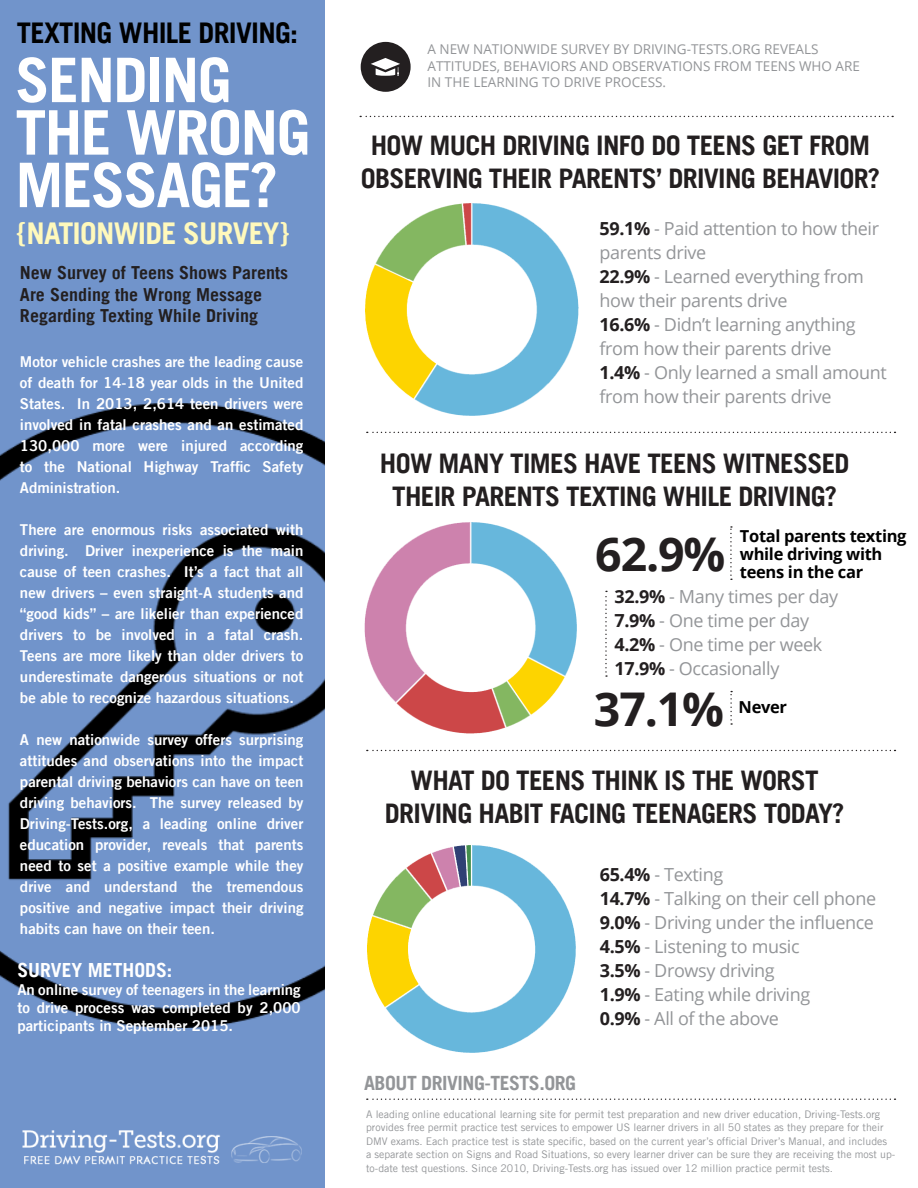
<style>
.page{position:relative;width:918px;height:1188px;background:#fff}
.page>*{position:absolute;margin:0;border:0;box-sizing:border-box;transform-origin:0 0}
.t1{font:700 61.5px/52.5px "Trade Gothic LT";letter-spacing:-.025em;color:#fff}
.t2{font:700 46.5px "Open Sans";color:#231f20}
.t3{font:700 30px "Trade Gothic LT";letter-spacing:-.025em;color:#fff9bc}
.t4{font:700 28.5px "Trade Gothic LT";letter-spacing:-.025em;color:#000}
.t5{font:700 27px/33px "Trade Gothic LT";letter-spacing:-.025em;color:#231f20;text-align:center}
.t6{font:700 19.65px "Trade Gothic LT";letter-spacing:-.025em;color:#939598}
.t7{font:700 19.5px "Trade Gothic LT";color:#fff}
.t8{font:18px/24px "Open Sans";letter-spacing:-.02em;color:#939598}
.t9{font:700 18px/21.6px "Trade Gothic LT";color:#231f20}
.t10{font:700 16.5px/18px "Open Sans";letter-spacing:-.02em;color:#000}
.t11{font:15px/21px "Trade Gothic LT Bold Two";color:#fff;text-align:justify}
.t12{font:13.5px "Open Sans";color:#939598}
.t13{font:10.5px/13.5px "Trade Gothic LT";color:#939598}
.s1{font-weight:700;color:#231f20}
</style>
<div class="page">
<div style="left:0;top:0;width:324px;height:1188px;background:#7194cb"></div>
<img style="left:0;top:403px;width:324px;height:625px">
<div style="left:361px;top:42px;width:50px;height:50px;background:#231f20;border-radius:50%"></div>
<svg style="left:371px;top:58px;width:29px;height:18px"></svg>
<svg style="left:360px;top:116px;width:533px;height:1px"></svg>
<svg style="left:367px;top:432px;width:529px;height:1px"></svg>
<img style="left:365px;top:203px;width:213px;height:213px">
<svg style="left:367px;top:750px;width:529px;height:1px"></svg>
<svg style="left:730px;top:526px;width:2px;height:54px"></svg>
<svg style="left:367px;top:1099px;width:529px;height:1px"></svg>
<img style="left:365px;top:522px;width:211px;height:211px">
<img style="left:368px;top:845px;width:207px;height:208px">
<img style="left:22px;top:1130px;width:280px;height:35px">
<svg style="left:730px;top:691px;width:2px;height:34px"></svg>
<svg style="left:605px;top:591px;width:2px;height:86px"></svg>
<p class="t4" style="left:17px;top:15px;width:283px">TEXTING WHILE DRIVING:</p>
<p class="t1" style="left:15px;top:53px;width:297px">SENDING<br>THE WRONG<br>MESSAGE?</p>
<p class="t3" style="left:17px;top:215px;width:273px">{NATIONWIDE SURVEY}</p>
<p class="t9" style="left:20px;top:261px;width:270px">New Survey of Teens Shows Parents<br>Are Sending the Wrong Message<br>Regarding Texting While Driving</p>
<p class="t11" style="left:20px;top:351px;width:285px">Motor vehicle crashes are the leading cause of death for 14-18 year olds in the United States. In 2013, 2,614 teen drivers were involved in fatal crashes and an estimated 130,000 more were injured according to the National Highway Traffic Safety Administration.</p>
<p class="t11" style="left:20px;top:519px;width:285px">There are enormous risks associated with driving. Driver inexperience is the main cause of teen crashes. It’s a fact that all new drivers – even straight-A students and “good kids” – are likelier than experienced drivers to be involved in a fatal crash.<br>Teens are more likely than older drivers to underestimate dangerous situations or not be able to recognize hazardous situations.</p>
<p class="t11" style="left:20px;top:729px;width:285px">A new nationwide survey offers surprising attitudes and observations into the impact parental driving behaviors can have on teen driving behaviors. The survey released by Driving-Tests.org, a leading online driver education provider, reveals that parents need to set a positive example while they drive and understand the tremendous positive and negative impact their driving habits can have on their teen.</p>
<p class="t7" style="left:17px;top:958px;width:156px">SURVEY METHODS:</p>
<p class="t11" style="left:17px;top:981px;width:285px;line-height:18px">An online survey of teenagers in the learning to drive process was completed by 2,000 participants in September 2015.</p>
<p class="t12" style="left:428px;top:40px;width:393px">A NEW NATIONWIDE SURVEY BY DRIVING-TESTS.ORG REVEALS</p>
<p class="t12" style="left:428px;top:56px;width:434px">ATTITUDES, BEHAVIORS AND OBSERVATIONS FROM TEENS WHO ARE</p>
<p class="t12" style="left:428px;top:73px;width:240px">IN THE LEARNING TO DRIVE PROCESS.</p>
<p class="t5" style="left:361px;top:128px;width:521px">HOW MUCH DRIVING INFO DO TEENS GET FROM<br>OBSERVING THEIR PARENTS’ DRIVING BEHAVIOR?</p>
<p class="t8" style="left:600px;top:216px;width:281px"><span class="s1">59.1%</span> - Paid attention to how their parents drive<br><span class="s1">22.9%</span> - Learned everything from how their parents drive</p>
<p class="t8" style="left:600px;top:312px;width:258px"><span class="s1">16.6%</span> - Didn’t learning anything from how their parents drive</p>
<p class="t8" style="left:600px;top:360px;width:289px"><span class="s1">1.4%</span> - Only learned a small amount from how their parents drive</p>
<p class="t5" style="left:380px;top:446px;width:471px">HOW MANY TIMES HAVE TEENS WITNESSED<br>THEIR PARENTS TEXTING WHILE DRIVING?</p>
<p class="t2" style="left:595px;top:521px;width:132px">62.9%</p>
<p class="t10" style="left:740px;top:527px;width:168px">Total parents texting while driving with teens in the car</p>
<p class="t8" style="left:615px;top:584px;width:225px"><span class="s1">32.9%</span> - Many times per day<br><span class="s1">7.9%</span> - One time per day</p>
<p class="t8" style="left:615px;top:632px;width:209px"><span class="s1">4.2%</span> - One time per week</p>
<p class="t8" style="left:615px;top:656px;width:166px"><span class="s1">17.9%</span> - Occasionally</p>
<p class="t2" style="left:594px;top:677px;width:132px">37.1%</p>
<p class="t10" style="left:739px;top:697px;width:50px">Never</p>
<p class="t5" style="left:411px;top:763px;width:410px">WHAT DO TEENS THINK IS THE WORST</p>
<p class="t5" style="left:385px;top:796px;width:461px">DRIVING HABIT FACING TEENAGERS TODAY?</p>
<p class="t8" style="left:600px;top:862px;width:278px"><span class="s1">65.4%</span> - Texting<br><span class="s1">14.7%</span> - Talking on their cell phone</p>
<p class="t8" style="left:600px;top:910px;width:276px"><span class="s1">9.0%</span> - Driving under the influence</p>
<p class="t8" style="left:600px;top:934px;width:201px"><span class="s1">4.5%</span> - Listening to music</p>
<p class="t8" style="left:600px;top:958px;width:176px"><span class="s1">3.5%</span> - Drowsy driving</p>
<p class="t8" style="left:600px;top:982px;width:212px"><span class="s1">1.9%</span> - Eating while driving</p>
<p class="t8" style="left:600px;top:1006px;width:181px"><span class="s1">0.9%</span> - All of the above</p>
<p class="t6" style="left:364px;top:1071px;width:213px">ABOUT DRIVING-TESTS.ORG</p>
<p class="t13" style="left:366px;top:1107px;width:531px">A leading online educational learning site for permit test preparation and new driver education, Driving-Tests.org provides free permit practice test services to empower US learner drivers in all 50 states as they prepare for their DMV exams. Each practice test is state specific, based on the current year’s official Driver’s Manual, and includes<br>a separate section on Signs and Road Situations, so every learner driver can be sure they are receiving the most up&shy;to-date test questions. Since 2010, Driving-Tests.org has issued over 12 million practice permit tests.</p>
</div>
